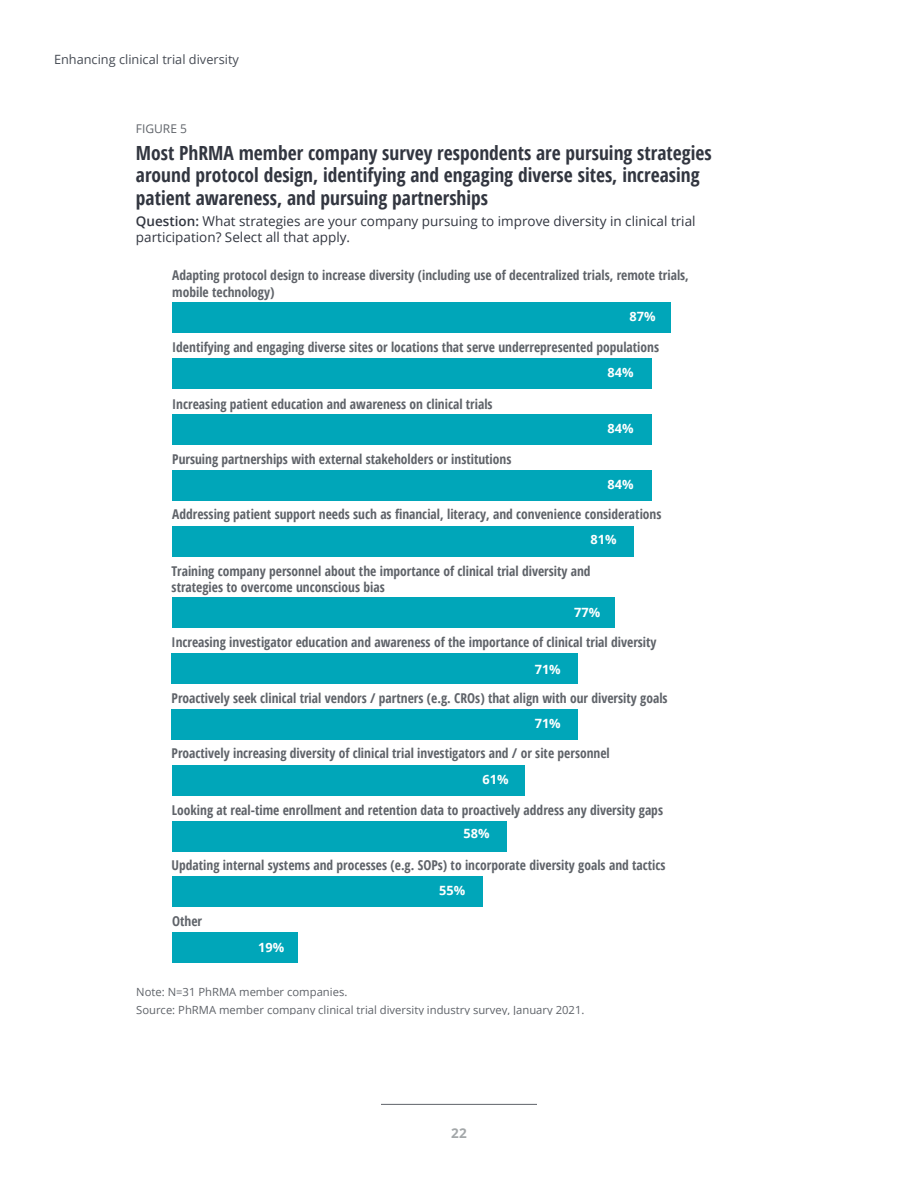
<style>
.page{position:relative;width:918px;height:1188px;background:#fff}
.page>*{position:absolute;margin:0;border:0;box-sizing:border-box;transform-origin:0 0}
.t1{font:700 19.5px/22.5px "Open Sans Condensed";color:#323640}
.t2{font:700 13.5px/16.2px "Open Sans Condensed";color:#5f6369}
.t3{font:13.5px/16.2px "Open Sans";color:#323640}
.t4{font:700 13.5px "Open Sans";color:#a3a7a9}
.t5{font:700 12.75px "Open Sans";color:#fff}
.t6{font:12.75px "Open Sans";color:#464b54}
.t7{font:12px "Open Sans";color:#5f6369}
.t8{font:11.25px/18px "Open Sans";color:#5f6369}
.s1{font-weight:600}
</style>
<div class="page">
<hr style="left:381px;top:1104px;width:156px;height:1px;background:#5f6369">
<div style="left:173px;top:302px;width:498px;height:31px;background:#00a6b9"></div>
<div style="left:173px;top:358px;width:479px;height:31px;background:#00a6b9"></div>
<div style="left:173px;top:414px;width:479px;height:31px;background:#00a6b9"></div>
<div style="left:173px;top:470px;width:479px;height:31px;background:#00a6b9"></div>
<div style="left:173px;top:526px;width:461px;height:31px;background:#00a6b9"></div>
<div style="left:172px;top:597px;width:443px;height:31px;background:#00a6b9"></div>
<div style="left:172px;top:653px;width:406px;height:31px;background:#00a6b9"></div>
<div style="left:172px;top:709px;width:406px;height:31px;background:#00a6b9"></div>
<div style="left:172px;top:821px;width:334px;height:31px;background:#00a6b9"></div>
<div style="left:172px;top:932px;width:126px;height:31px;background:#00a6b9"></div>
<div style="left:172px;top:877px;width:311px;height:30px;background:#00a6b9"></div>
<div style="left:172px;top:765px;width:352px;height:31px;background:#00a6b9"></div>
<p class="t6" style="left:54px;top:50px;width:186px">Enhancing clinical trial diversity</p>
<p class="t7" style="left:136px;top:120px;width:53px">FIGURE 5</p>
<h1 class="t1" style="left:136px;top:141px;width:577px">Most PhRMA member company survey respondents are pursuing strategies around protocol design, identifying and engaging diverse sites, increasing patient awareness, and pursuing partnerships</h1>
<p class="t3" style="left:136px;top:212px;width:561px"><span class="s1">Question:</span> What strategies are your company pursuing to improve diversity in clinical trial participation? Select all that apply.</p>
<p class="t2" style="left:172px;top:267px;width:518px">Adapting protocol design to increase diversity (including use of decentralized trials, remote trials, mobile technology)</p>
<p class="t5" style="left:630px;top:307px;width:28px">87%</p>
<p class="t2" style="left:172px;top:338px;width:488px">Identifying and engaging diverse sites or locations that serve underrepresented populations</p>
<p class="t2" style="left:172px;top:395px;width:322px">Increasing patient education and awareness on clinical trials</p>
<p class="t2" style="left:172px;top:450px;width:341px">Pursuing partnerships with external stakeholders or institutions</p>
<p class="t5" style="left:608px;top:363px;width:28px">84%</p>
<p class="t5" style="left:608px;top:420px;width:28px">84%</p>
<p class="t5" style="left:608px;top:476px;width:28px">84%</p>
<p class="t2" style="left:172px;top:506px;width:491px">Addressing patient support needs such as financial, literacy, and convenience considerations</p>
<p class="t5" style="left:591px;top:531px;width:28px">81%</p>
<p class="t2" style="left:172px;top:562px;width:421px">Training company personnel about the importance of clinical trial diversity and strategies to overcome unconscious bias</p>
<p class="t5" style="left:574px;top:604px;width:28px">77%</p>
<p class="t2" style="left:172px;top:633px;width:486px">Increasing investigator education and awareness of the importance of clinical trial diversity</p>
<p class="t5" style="left:535px;top:660px;width:28px">71%</p>
<p class="t2" style="left:172px;top:690px;width:497px">Proactively seek clinical trial vendors / partners (e.g. CROs) that align with our diversity goals</p>
<p class="t5" style="left:535px;top:715px;width:28px">71%</p>
<p class="t2" style="left:172px;top:745px;width:440px">Proactively increasing diversity of clinical trial investigators and / or site personnel</p>
<p class="t5" style="left:483px;top:770px;width:28px">61%</p>
<p class="t2" style="left:172px;top:802px;width:493px">Looking at real-time enrollment and retention data to proactively address any diversity gaps</p>
<p class="t5" style="left:464px;top:824px;width:28px">58%</p>
<p class="t2" style="left:172px;top:857px;width:495px">Updating internal systems and processes (e.g. SOPs) to incorporate diversity goals and tactics</p>
<p class="t2" style="left:172px;top:913px;width:32px">Other</p>
<p class="t5" style="left:258px;top:939px;width:28px">19%</p>
<p class="t5" style="left:439px;top:881px;width:28px">55%</p>
<p class="t8" style="left:136px;top:982px;width:450px">Note: N=31 PhRMA member companies.<br>Source: PhRMA member company clinical trial diversity industry survey, January 2021.</p>
<p class="t4" style="left:451px;top:1123px;width:17px">22</p>
</div>
